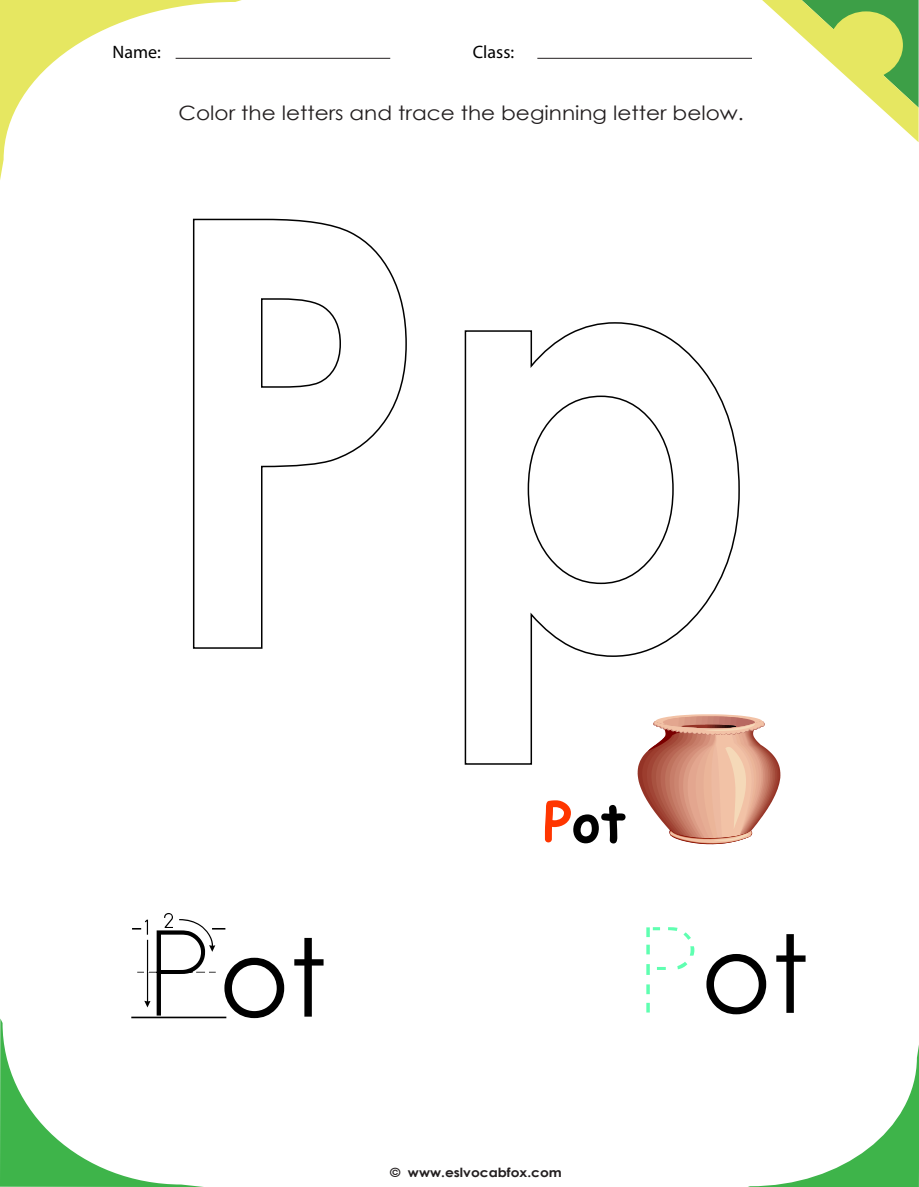
<style>
.page{position:relative;width:919px;height:1187px;background:#fff}
.page>*{position:absolute;margin:0;border:0;box-sizing:border-box;transform-origin:0 0}
.t1{font:108px "Century Gothic";color:#000}
.t2{font:700 54px "Comic Sans MS";color:#000}
.t3{font:19.65px "Century Gothic";color:#231f20;scale:1.09 1}
.t4{font:18px "Myriad Pro";color:#000}
.t5{font:700 12.6px "Century Gothic";color:#231f20;scale:1.09 1}
.s1{font-family:"Abc Print Arrow"}
.s2{color:#ff3600}
.s3{font-family:"Abc Box 02 Dotted";color:#5fffb1}
</style>
<div class="page">
<svg style="left:762px;top:0;width:156px;height:142px"></svg>
<svg style="left:0;top:0;width:242px;height:180px"></svg>
<svg style="left:761px;top:1051px;width:157px;height:135px"></svg>
<svg style="left:0;top:1018px;width:194px;height:168px"></svg>
<div style="left:829px;top:11px;width:73px;height:68px;background:#e6e761;border-radius:50%"></div>
<hr style="left:176px;top:58px;width:214px;height:1px;background:#231f20">
<hr style="left:537px;top:58px;width:215px;height:1px;background:#231f20">
<svg style="left:192px;top:218px;width:215px;height:431px"></svg>
<svg style="left:464px;top:322px;width:276px;height:443px"></svg>
<svg style="left:637px;top:714px;width:143px;height:130px"></svg>
<p class="t4" style="left:112px;top:41px;width:50px">Name:</p>
<p class="t4" style="left:472px;top:41px;width:43px">Class:</p>
<p class="t3" style="left:179px;top:99px;width:520px">Color the letters and trace the beginning letter below.</p>
<h1 class="t1" style="left:137px;top:902px;width:191px"><span class="s1">P</span>ot</h1>
<h2 class="t2" style="left:543px;top:782px;width:84px"><span class="s2">P</span>ot</h2>
<h1 class="t1" style="left:635px;top:898px;width:174px"><span class="s3">P</span>ot</h1>
<p class="t5" style="left:390px;top:1163px;width:159px">© www.eslvocabfox.com</p>
</div>
